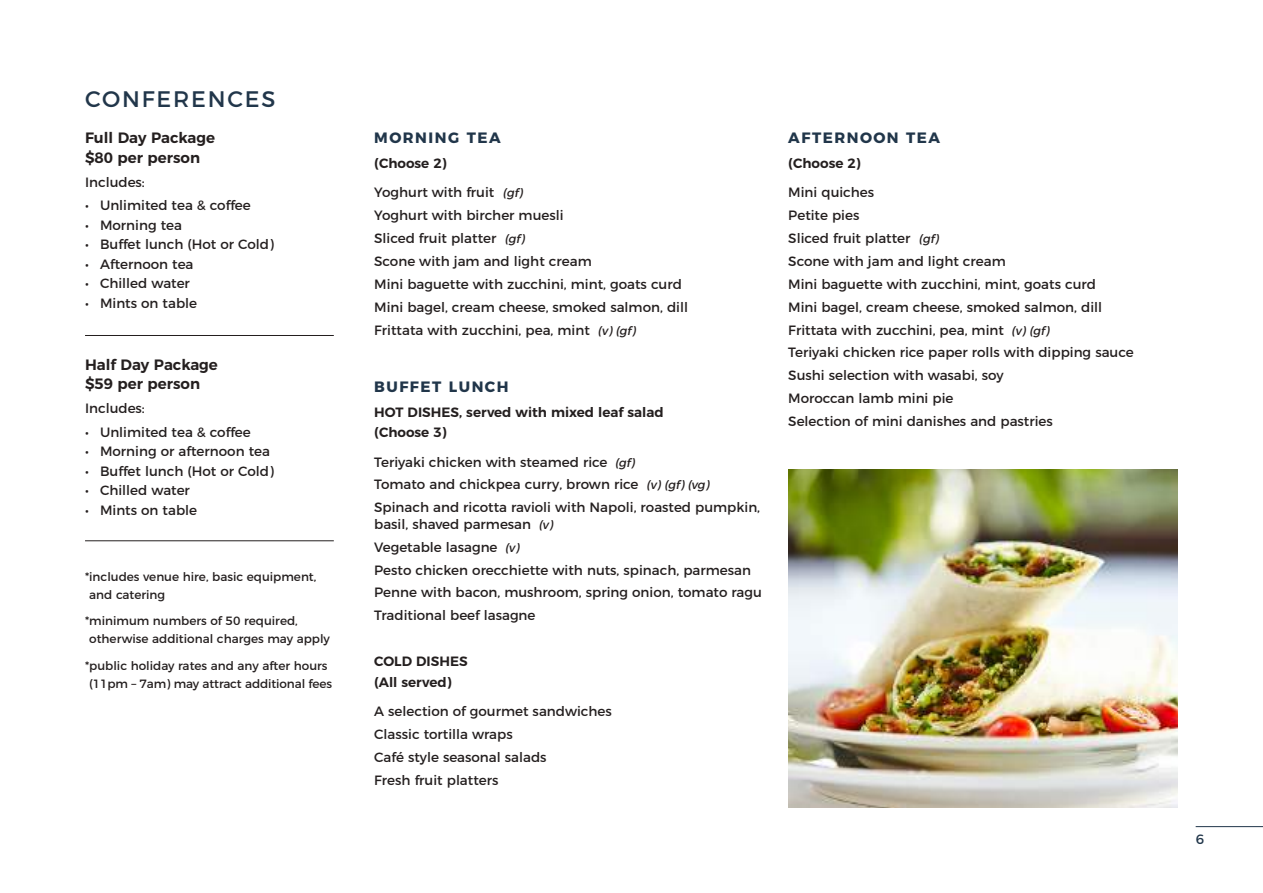
<style>
.page{position:relative;width:1263px;height:893px;background:#fff}
.page>*{position:absolute;margin:0;border:0;box-sizing:border-box;transform-origin:0 0}
.t1{font:22.5px "Montserrat";letter-spacing:.08em;color:#21364a}
.t2{font:600 15px/19.5px "Montserrat";color:#241f1f}
.t3{font:700 15px "Montserrat";letter-spacing:.1em;color:#21364a}
.t4{font:13.5px/23px "Montserrat";color:#241f1f}
.t5{font:600 13.5px/20.7px "Montserrat";color:#241f1f}
.t6{font:13.5px "Montserrat";color:#21364a}
.t7{font:12px/18px "Montserrat";color:#241f1f}
.s1{font-weight:600}
.s2{font-style:italic;font-size:12px}
</style>
<div class="page">
<hr style="left:1196px;top:826px;width:67px;height:1px;background:#21364a">
<hr style="left:85px;top:335px;width:249px;height:1px;background:#241f1f">
<hr style="left:85px;top:540px;width:249px;height:1px;background:#241f1f">
<img style="left:788px;top:469px;width:390px;height:339px">
<h1 class="t1" style="left:85px;top:81px;width:192px">CONFERENCES</h1>
<p class="t2" style="left:85px;top:127px;width:132px">Full Day Package $80 per person</p>
<p class="t4" style="left:85px;top:169px;width:61px">Includes:</p>
<p class="t4" style="left:85px;top:193px;width:167px">• Unlimited tea &amp; coffee</p>
<p class="t4" style="left:85px;top:212px;width:98px">• Morning tea</p>
<p class="t4" style="left:85px;top:232px;width:190px">• Buffet lunch (Hot or Cold)</p>
<p class="t4" style="left:85px;top:251px;width:110px">• Afternoon tea</p>
<p class="t4" style="left:85px;top:271px;width:106px">• Chilled water</p>
<p class="t4" style="left:85px;top:290px;width:114px">• Mints on table</p>
<p class="t2" style="left:85px;top:354px;width:134px">Half Day Package $59 per person</p>
<p class="t4" style="left:85px;top:396px;width:61px">Includes:</p>
<p class="t4" style="left:85px;top:419px;width:167px">• Unlimited tea &amp; coffee</p>
<p class="t4" style="left:85px;top:439px;width:186px">• Morning or afternoon tea</p>
<p class="t4" style="left:85px;top:458px;width:190px">• Buffet lunch (Hot or Cold)</p>
<p class="t4" style="left:85px;top:478px;width:106px">• Chilled water</p>
<p class="t4" style="left:85px;top:497px;width:114px">• Mints on table</p>
<p class="t7" style="left:89px;top:566px;width:229px;text-indent:-4px">*includes venue hire, basic equipment, and catering</p>
<p class="t7" style="left:89px;top:611px;width:242px;text-indent:-4px">*minimum numbers of 50 required, otherwise additional charges may apply</p>
<p class="t7" style="left:85px;top:655px;width:248px;text-align:center">*public holiday rates and any after hours (11pm – 7am) may attract additional fees</p>
<p class="t3" style="left:374px;top:125px;width:128px">MORNING TEA</p>
<p class="t4" style="left:374px;top:148px;width:153px;line-height:29.2px"><span class="s1">(Choose 2)<br></span>Yoghurt with fruit <span class="s2">(gf)</span></p>
<p class="t4" style="left:374px;top:203px;width:315px">Yoghurt with bircher muesli<br>Sliced fruit platter <span class="s2">(gf)<br></span>Scone with jam and light cream<br>Mini baguette with zucchini, mint, goats curd Mini bagel, cream cheese, smoked salmon, dill Frittata with zucchini, pea, mint <span class="s2">(v)(gf)</span></p>
<p class="t3" style="left:374px;top:374px;width:136px">BUFFET LUNCH</p>
<p class="t5" style="left:374px;top:400px;width:291px">HOT DISHES, served with mixed leaf salad (Choose 3)</p>
<p class="t4" style="left:374px;top:449px;width:387px">Teriyaki chicken with steamed rice <span class="s2">(gf)<br></span>Tomato and chickpea curry, brown rice <span class="s2">(v)(gf)(vg)<br></span>Spinach and ricotta ravioli with Napoli, roasted pumpkin,</p>
<p class="t4" style="left:374px;top:511px;width:389px">basil, shaved parmesan <span class="s2">(v)<br></span>Vegetable lasagne <span class="s2">(v)<br></span>Pesto chicken orecchiette with nuts, spinach, parmesan Penne with bacon, mushroom, spring onion, tomato ragu Traditional beef lasagne</p>
<p class="t5" style="left:374px;top:650px;width:95px">COLD DISHES (All served)</p>
<p class="t4" style="left:374px;top:699px;width:239px">A selection of gourmet sandwiches<br>Classic tortilla wraps<br>Café style seasonal salads<br>Fresh fruit platters</p>
<p class="t3" style="left:788px;top:125px;width:153px">AFTERNOON TEA</p>
<p class="t5" style="left:788px;top:152px;width:74px">(Choose 2)</p>
<p class="t4" style="left:788px;top:180px;width:347px">Mini quiches<br>Petite pies<br>Sliced fruit platter <span class="s2">(gf)<br></span>Scone with jam and light cream<br>Mini baguette with zucchini, mint, goats curd<br>Mini bagel, cream cheese, smoked salmon, dill Frittata with zucchini, pea, mint <span class="s2">(v)(gf)<br></span>Teriyaki chicken rice paper rolls with dipping sauce Sushi selection with wasabi, soy<br>Moroccan lamb mini pie<br>Selection of mini danishes and pastries</p>
<p class="t6" style="left:1196px;top:828px;width:10px">6</p>
</div>
